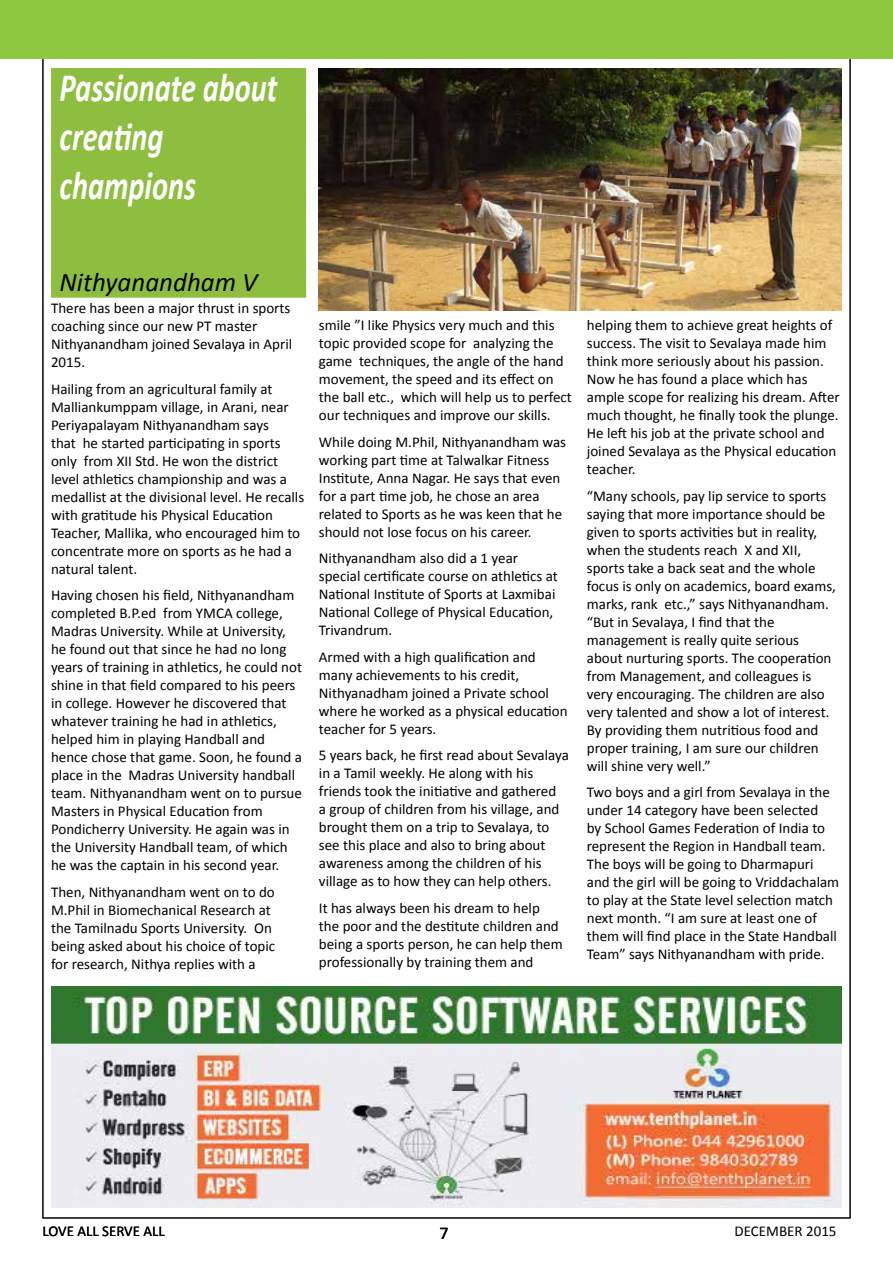
<style>
.page{position:relative;width:893px;height:1263px;background:#fff}
.page>*{position:absolute;margin:0;border:0;box-sizing:border-box;transform-origin:0 0}
.t1{font:italic 700 40.5px/49.1px "Calibri";color:#fff;scale:.75 1}
.t2{font:italic 27px "Calibri";color:#000}
.t3{font:18px "Calibri";color:#000}
.t4{font:15px/18px "Calibri";color:#000}
</style>
<div class="page">
<div style="left:0;top:0;width:893px;height:58px;background:#8dc63f"></div>
<img style="left:51px;top:986px;width:791px;height:222px">
<div style="left:51px;top:68px;width:255px;height:230px;background:#8ebe3f"></div>
<img style="left:319px;top:68px;width:523px;height:242px">
<h1 class="t1" style="left:60px;top:63px;width:292px">Passionate about creating champions</h1>
<h2 class="t2" style="left:60px;top:264px;width:200px">Nithyanandham V</h2>
<p class="t4" style="left:51px;top:299px;width:243px">There has been a major thrust in sports coaching since our new PT master<br>Nithyanandham joined Sevalaya in April<br>2015.</p>
<p class="t4" style="left:51px;top:380px;width:255px">Hailing from an agricultural family at Malliankumppam village, in Arani, near Periyapalayam Nithyanandham says<br>that he started participating in sports only from XII Std. He won the district level athletics championship and was a medallist at the divisional level. He recalls with gratitude his Physical Education Teacher, Mallika, who encouraged him to concentrate more on sports as he had a natural talent.</p>
<p class="t4" style="left:51px;top:586px;width:253px">Having chosen his field, Nithyanandham completed B.P.ed from YMCA college, Madras University. While at University, he found out that since he had no long years of training in athletics, he could not shine in that field compared to his peers in college. However he discovered that whatever training he had in athletics, helped him in playing Handball and hence chose that game. Soon, he found a place in the Madras University handball team. Nithyanandham went on to pursue Masters in Physical Education from Pondicherry University. He again was in the University Handball team, of which he was the captain in his second year.</p>
<p class="t4" style="left:51px;top:883px;width:226px">Then, Nithyanandham went on to do M.Phil in Biomechanical Research at the Tamilnadu Sports University. On being asked about his choice of topic for research, Nithya replies with a</p>
<p class="t4" style="left:319px;top:316px;width:255px">smile ”I like Physics very much and this topic provided scope for analyzing the game techniques, the angle of the hand movement, the speed and its effect on the ball etc., which will help us to perfect our techniques and improve our skills.</p>
<p class="t4" style="left:319px;top:433px;width:249px">While doing M.Phil, Nithyanandham was working part time at Talwalkar Fitness Institute, Anna Nagar. He says that even for a part time job, he chose an area related to Sports as he was keen that he should not lose focus on his career.</p>
<p class="t4" style="left:319px;top:549px;width:241px">Nithyanandham also did a 1 year special certificate course on athletics at National Institute of Sports at Laxmibai National College of Physical Education, Trivandrum.</p>
<p class="t4" style="left:319px;top:648px;width:250px">Armed with a high qualification and many achievements to his credit, Nithyanadham joined a Private school where he worked as a physical education teacher for 5 years.</p>
<p class="t4" style="left:319px;top:746px;width:251px">5 years back, he first read about Sevalaya in a Tamil weekly. He along with his friends took the initiative and gathered<br>a group of children from his village, and brought them on a trip to Sevalaya, to see this place and also to bring about awareness among the children of his village as to how they can help others.</p>
<p class="t4" style="left:319px;top:899px;width:245px">It has always been his dream to help the poor and the destitute children and being a sports person, he can help them professionally by training them and</p>
<p class="t4" style="left:587px;top:316px;width:254px">helping them to achieve great heights of success. The visit to Sevalaya made him think more seriously about his passion.<br>Now he has found a place which has ample scope for realizing his dream. After much thought, he finally took the plunge.<br>He left his job at the private school and joined Sevalaya as the Physical education teacher.</p>
<p class="t4" style="left:587px;top:487px;width:251px">“Many schools, pay lip service to sports saying that more importance should be given to sports activities but in reality, when the students reach X and XII, sports take a back seat and the whole focus is only on academics, board exams, marks, rank etc.,” says Nithyanandham. “But in Sevalaya, I find that the management is really quite serious about nurturing sports. The cooperation from Management, and colleagues is very encouraging. The children are also very talented and show a lot of interest.<br>By providing them nutritious food and proper training, I am sure our children will shine very well.”</p>
<p class="t4" style="left:587px;top:783px;width:254px">Two boys and a girl from Sevalaya in the under 14 category have been selected<br>by School Games Federation of India to represent the Region in Handball team.<br>The boys will be going to Dharmapuri and the girl will be going to Vriddachalam to play at the State level selection match next month. “I am sure at least one of them will find place in the State Handball Team” says Nithyanandham with pride.</p>
<p class="t4" style="left:43px;top:1222px;width:124px">LOVE ALL SERVE ALL</p>
<p class="t3" style="left:439px;top:1222px;width:11px">7</p>
<p class="t4" style="left:735px;top:1222px;width:103px">DECEMBER 2015</p>
</div>
